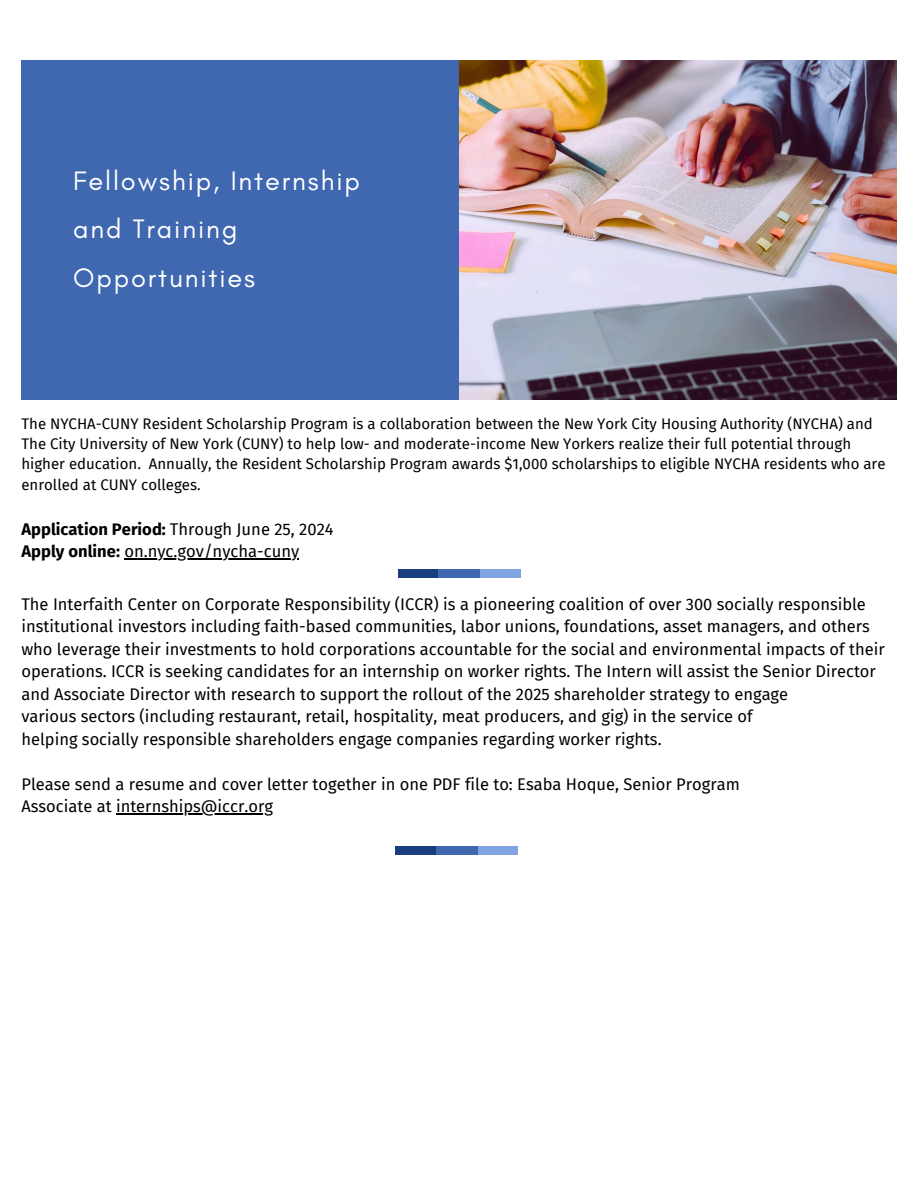
<style>
.page{position:relative;width:918px;height:1188px;background:#fff}
.page>*{position:absolute;margin:0;border:0;box-sizing:border-box;transform-origin:0 0}
.t1{font:27.15px/48.3px "Glacial Indifference";letter-spacing:.07em;color:#fff}
.t2{font:700 16.65px "Fira Sans";color:#000}
.t3{font:16.65px "Fira Sans";color:#000}
.t4{font:16.5px/22.5px "Fira Sans";color:#000}
.t5{font:15px/20.2px "Fira Sans";color:#000}
.s1{font-weight:400}
.s2{font-weight:700}
</style>
<div class="page">
<div style="left:21px;top:60px;width:438px;height:340px;background:#4068b0"></div>
<img style="left:459px;top:60px;width:437px;height:340px">
<hr style="left:124px;top:558px;width:175px;height:1px;background:#000">
<hr style="left:116px;top:814px;width:157px;height:1px;background:#000">
<div style="left:398px;top:569px;width:40px;height:9px;background:#1a3d7d"></div>
<div style="left:439px;top:569px;width:40px;height:9px;background:#4068b0"></div>
<div style="left:480px;top:569px;width:40px;height:9px;background:#82a4e1"></div>
<div style="left:396px;top:847px;width:40px;height:8px;background:#1a3d7d"></div>
<div style="left:437px;top:847px;width:40px;height:8px;background:#4068b0"></div>
<div style="left:478px;top:847px;width:40px;height:8px;background:#82a4e1"></div>
<h1 class="t1" style="left:73px;top:156px;width:289px">Fellowship, Internship and Training<br>Opportunities</h1>
<p class="t5" style="left:21px;top:414px;width:866px">The NYCHA-CUNY Resident Scholarship Program is a collaboration between the New York City Housing Authority (NYCHA) and The City University of New York (CUNY) to help low- and moderate-income New Yorkers realize their full potential through higher education. Annually, the Resident Scholarship Program awards $1,000 scholarships to eligible NYCHA residents who are enrolled at CUNY colleges.</p>
<p class="t2" style="left:21px;top:519px;width:314px">Application Period: <span class="s1">Through June 25, 2024</span></p>
<p class="t3" style="left:21px;top:542px;width:279px"><span class="s2">Apply online:</span> on.nyc.gov/nycha-cuny</p>
<p class="t4" style="left:21px;top:593px;width:865px">The Interfaith Center on Corporate Responsibility (ICCR) is a pioneering coalition of over 300 socially responsible institutional investors including faith-based communities, labor unions, foundations, asset managers, and others who leverage their investments to hold corporations accountable for the social and environmental impacts of their operations. ICCR is seeking candidates for an internship on worker rights. The Intern will assist the Senior Director</p>
<p class="t4" style="left:21px;top:683px;width:768px">and Associate Director with research to support the rollout of the 2025 shareholder strategy to engage</p>
<p class="t4" style="left:21px;top:706px;width:733px">various sectors (including restaurant, retail, hospitality, meat producers, and gig) in the service of</p>
<p class="t4" style="left:21px;top:728px;width:642px">helping socially responsible shareholders engage companies regarding worker rights.</p>
<p class="t4" style="left:21px;top:773px;width:720px">Please send a resume and cover letter together in one PDF file to: Esaba Hoque, Senior Program<br>Associate at internships@iccr.org</p>
</div>
